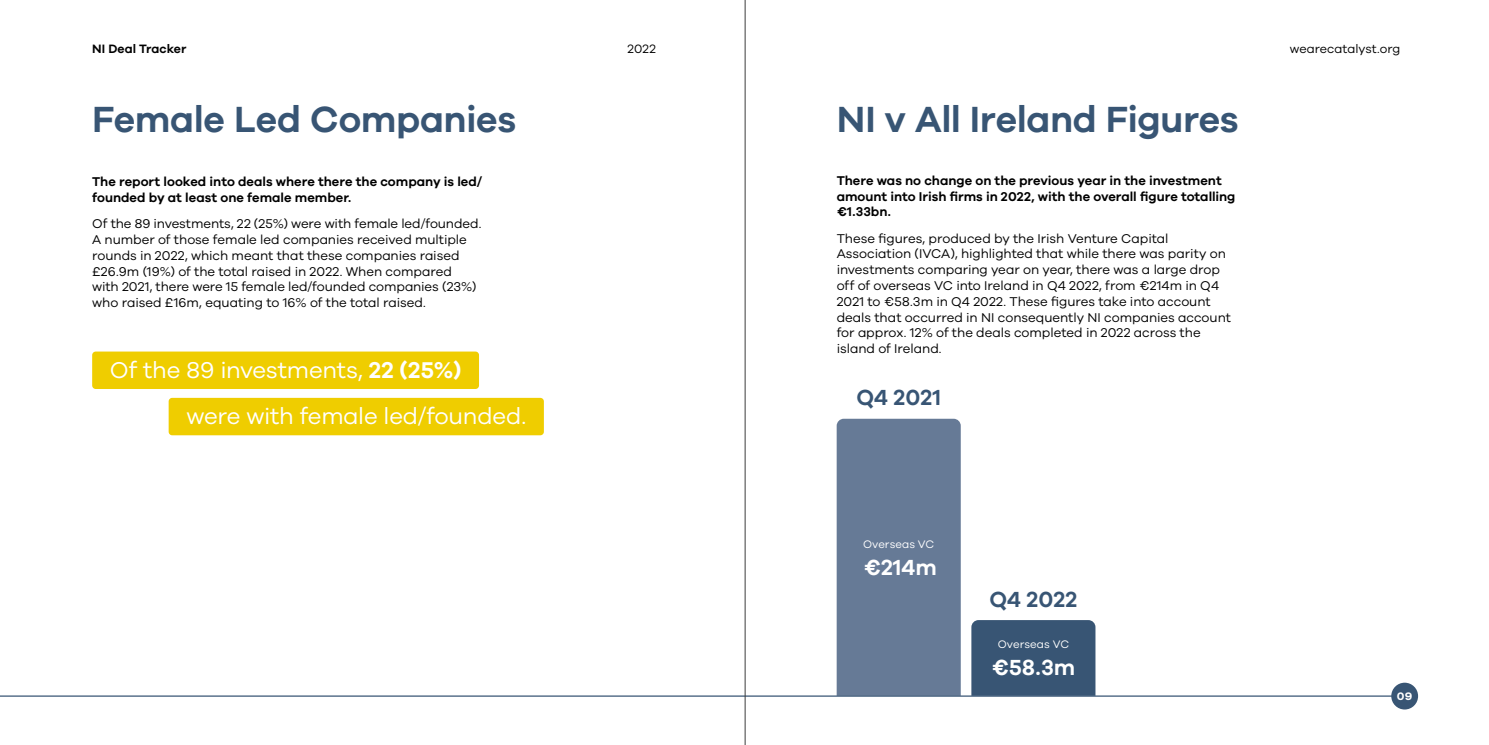
<style>
.page{position:relative;width:1489px;height:745px;background:#fff}
.page>*{position:absolute;margin:0;border:0;box-sizing:border-box;transform-origin:0 0}
.t1{font:600 37.5px "Galano Grotesque";letter-spacing:-.01em;color:#385574}
.t2{font:23.5px/46.1px "Galano Grotesque";letter-spacing:-.01em;color:#fff}
.t3{font:600 22.5px "Galano Grotesque";letter-spacing:.005em;color:#385574}
.t4{font:600 22.5px "Galano Grotesque";color:#fff}
.t5{font:13.12px/15.8px "Galano Grotesque";letter-spacing:-.005em;color:#000}
.t6{font:600 13.12px/15.8px "Galano Grotesque";color:#000}
.t7{font:12.5px "Galano Grotesque";color:#000}
.t8{font:600 12.5px "Galano Grotesque";color:#000}
.t9{font:700 12.5px "Bicyclette";color:#fff}
.t10{font:11.25px "Galano Grotesque";letter-spacing:.005em;color:#fff}
.s1{font-weight:600}
</style>
<div class="page">
<div style="left:971px;top:620px;width:124px;height:75px;background:#385574"></div>
<div style="left:836px;top:418px;width:124px;height:277px;background:#667a96"></div>
<hr style="left:0;top:695px;width:1404px;height:1px;background:#385574">
<div style="left:1391px;top:682px;width:26px;height:27px;background:#385574;border-radius:50%"></div>
<div style="left:92px;top:351px;width:387px;height:38px;background:#efcd00;border-radius:4px"></div>
<div style="left:169px;top:397px;width:375px;height:38px;background:#efcd00;border-radius:4px"></div>
<hr style="left:744px;top:0;width:1px;height:744px;background:#3c3c3b">
<p class="t8" style="left:92px;top:41px;width:96px">NI Deal Tracker</p>
<p class="t7" style="left:627px;top:41px;width:30px">2022</p>
<p class="t7" style="left:1289px;top:41px;width:112px">wearecatalyst.org</p>
<h1 class="t1" style="left:92px;top:96px;width:425px">Female Led Companies</h1>
<h1 class="t1" style="left:836px;top:96px;width:403px">NI v All Ireland Figures</h1>
<p class="t6" style="left:92px;top:173px;width:391px">The report looked into deals where there the company is led/ founded by at least one female member.</p>
<p class="t5" style="left:92px;top:215px;width:391px">Of the 89 investments, 22 (25%) were with female led/founded.<br>A number of those female led companies received multiple rounds in 2022, which meant that these companies raised £26.9m (19%) of the total raised in 2022. When compared with 2021, there were 15 female led/founded companies (23%) who raised £16m, equating to 16% of the total raised.</p>
<h2 class="t2" style="left:186px;top:346px;width:341px;text-indent:-76px">Of the 89 investments, <span class="s1">22 (25%)<br></span>were with female led/founded.</h2>
<p class="t6" style="left:836px;top:172px;width:400px">There was no change on the previous year in the investment amount into Irish firms in 2022, with the overall figure totalling €1.33bn.</p>
<p class="t5" style="left:836px;top:230px;width:396px">These figures, produced by the Irish Venture Capital Association (IVCA), highlighted that while there was parity on investments comparing year on year, there was a large drop off of overseas VC into Ireland in Q4 2022, from €214m in Q4<br>2021 to €58.3m in Q4 2022. These figures take into account deals that occurred in NI consequently NI companies account for approx. 12% of the deals completed in 2022 across the island of Ireland.</p>
<h3 class="t3" style="left:856px;top:384px;width:86px">Q4 2021</h3>
<p class="t10" style="left:863px;top:537px;width:73px">Overseas VC</p>
<h3 class="t4" style="left:863px;top:553px;width:75px">€214m</h3>
<h3 class="t3" style="left:989px;top:585px;width:89px">Q4 2022</h3>
<p class="t10" style="left:997px;top:637px;width:73px">Overseas VC</p>
<h3 class="t4" style="left:991px;top:653px;width:85px">€58.3m</h3>
<p class="t9" style="left:1396px;top:688px;width:17px">09</p>
</div>
